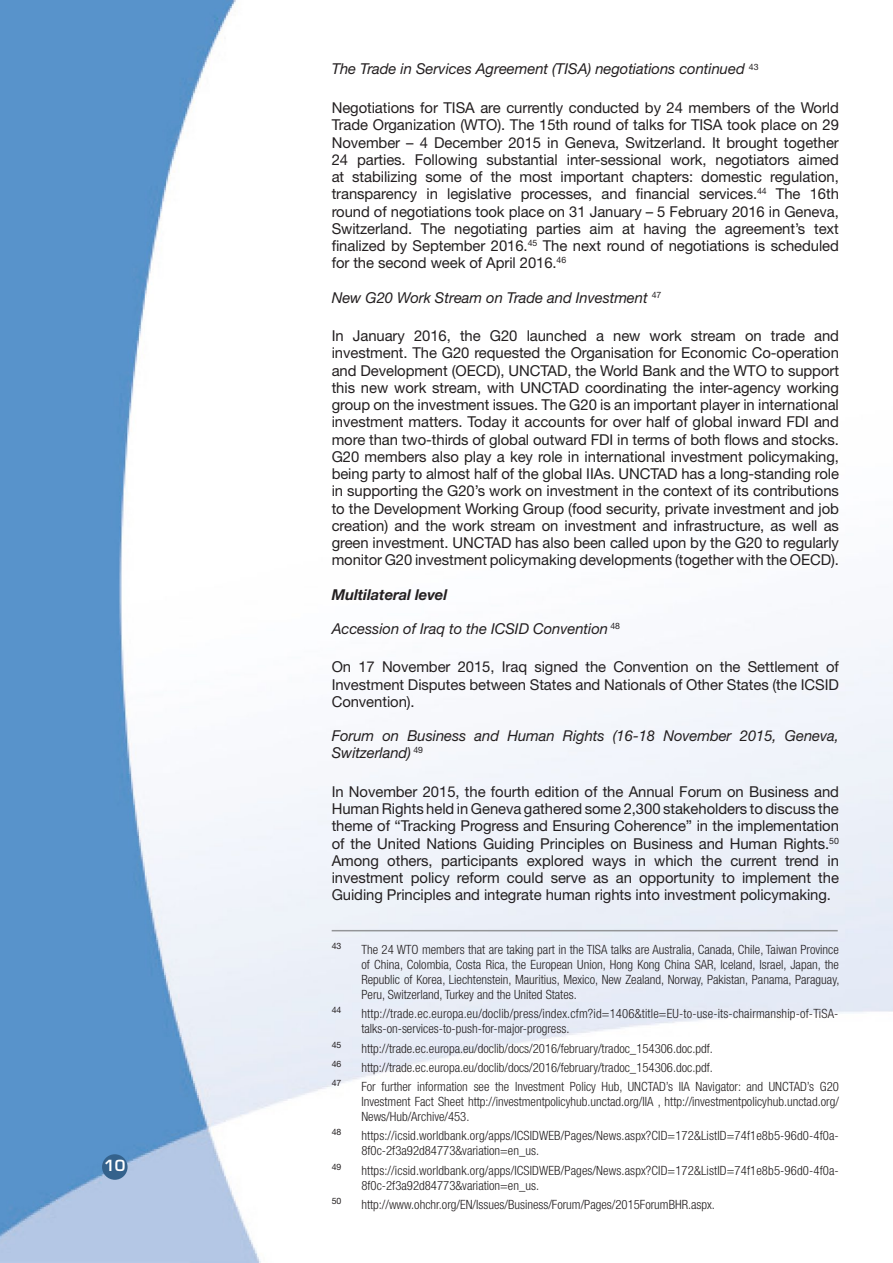
<style>
.page{position:relative;width:893px;height:1263px;background:#fff}
.page>*{position:absolute;margin:0;border:0;box-sizing:border-box;transform-origin:0 0}
.TXT_NORMAL{font:15px/17.2px "Helvetica Neue LT Std";letter-spacing:-.005em;color:#231f20;text-align:justify}
.italic_sub_title{font:italic 15px/17.2px "Helvetica Neue LT Std";letter-spacing:-.005em;color:#231f20}
.italic_bold_title{font:italic 700 15px "Helvetica Neue LT Std";letter-spacing:-.005em;color:#231f20}
.t1{font:600 15px "Eurostile LT Std";color:#fff}
.NOTE{font:300 condensed 12.75px/15px "Helvetica Neue LT Std";color:#231f20}
.NOTE-2{font:8.7px "Helvetica Neue LT Std";color:#231f20}
</style>
<div class="page">
<img style="left:0;top:0;width:893px;height:1263px">
<div style="left:102px;top:1154px;width:26px;height:26px;background:#34628c;border-radius:50%"></div>
<hr style="left:332px;top:930px;width:506px;height:1px;background:#939598">
<p class="t1" style="left:104px;top:1156px;width:23px">10</p>
<p class="italic_sub_title" style="left:332px;top:60px;width:428px">The Trade in Services Agreement (TISA) negotiations continued <sup>43</sup></p>
<p class="TXT_NORMAL" style="left:332px;top:99px;width:509px">Negotiations for TISA are currently conducted by 24 members of the World Trade Organization (WTO). The 15th round of talks for TISA took place on 29<br>November – 4 December 2015 in Geneva, Switzerland. It brought together 24 parties. Following substantial inter-sessional work, negotiators aimed at stabilizing some of the most important chapters: domestic regulation, transparency in legislative processes, and financial services.<sup>44</sup> The 16th round of negotiations took place on 31 January – 5 February 2016 in Geneva, Switzerland. The negotiating parties aim at having the agreement’s text finalized by September 2016.<sup>45</sup> The next round of negotiations is scheduled for the second week of April 2016.<sup>46</sup></p>
<p class="italic_sub_title" style="left:332px;top:288px;width:331px">New G20 Work Stream on Trade and Investment <sup>47</sup></p>
<p class="TXT_NORMAL" style="left:332px;top:327px;width:509px">In January 2016, the G20 launched a new work stream on trade and investment. The G20 requested the Organisation for Economic Co-operation and Development (OECD), UNCTAD, the World Bank and the WTO to support this new work stream, with UNCTAD coordinating the inter-agency working group on the investment issues. The G20 is an important player in international investment matters. Today it accounts for over half of global inward FDI and more than two-thirds of global outward FDI in terms of both flows and stocks.<br>G20 members also play a key role in international investment policymaking, being party to almost half of the global IIAs. UNCTAD has a long-standing role in supporting the G20’s work on investment in the context of its contributions to the Development Working Group (food security, private investment and job creation) and the work stream on investment and infrastructure, as well as green investment. UNCTAD has also been called upon by the G20 to regularly monitor G20 investment policymaking developments (together with the OECD).</p>
<p class="italic_bold_title" style="left:332px;top:585px;width:117px">Multilateral level</p>
<p class="italic_sub_title" style="left:332px;top:620px;width:290px">Accession of Iraq to the ICSID Convention <sup>48</sup></p>
<p class="TXT_NORMAL" style="left:332px;top:658px;width:509px">On 17 November 2015, Iraq signed the Convention on the Settlement of Investment Disputes between States and Nationals of Other States (the ICSID Convention).</p>
<p class="italic_sub_title" style="left:332px;top:727px;width:509px">Forum on Business and Human Rights (16-18 November 2015, Geneva,<br>Switzerland) <sup>49</sup></p>
<p class="TXT_NORMAL" style="left:332px;top:783px;width:509px">In November 2015, the fourth edition of the Annual Forum on Business and Human Rights held in Geneva gathered some 2,300 stakeholders to discuss the theme of “Tracking Progress and Ensuring Coherence” in the implementation of the United Nations Guiding Principles on Business and Human Rights.<sup>50<br></sup>Among others, participants explored ways in which the current trend in investment policy reform could serve as an opportunity to implement the Guiding Principles and integrate human rights into investment policymaking.</p>
<p class="NOTE-2" style="left:332px;top:941px;width:11px">43</p>
<p class="NOTE" style="left:361px;top:942px;width:479px;text-align:justify">The 24 WTO members that are taking part in the TISA talks are Australia, Canada, Chile, Taiwan Province of China, Colombia, Costa Rica, the European Union, Hong Kong China SAR, Iceland, Israel, Japan, the Republic of Korea, Liechtenstein, Mauritius, Mexico, New Zealand, Norway, Pakistan, Panama, Paraguay, Peru, Switzerland, Turkey and the United States.</p>
<p class="NOTE-2" style="left:332px;top:1005px;width:11px">44</p>
<p class="NOTE" style="left:361px;top:1006px;width:479px">http://trade.ec.europa.eu/doclib/press/index.cfm?id=1406&amp;title=EU-to-use-its-chairmanship-of-TiSA&shy;talks-on-services-to-push-for-major-progress.</p>
<p class="NOTE-2" style="left:332px;top:1039px;width:11px">45</p>
<p class="NOTE" style="left:361px;top:1040px;width:353px">http://trade.ec.europa.eu/doclib/docs/2016/february/tradoc_154306.doc.pdf.</p>
<p class="NOTE-2" style="left:332px;top:1059px;width:11px">46</p>
<p class="NOTE" style="left:361px;top:1060px;width:353px">http://trade.ec.europa.eu/doclib/docs/2016/february/tradoc_154306.doc.pdf.</p>
<p class="NOTE-2" style="left:332px;top:1078px;width:11px">47</p>
<p class="NOTE" style="left:361px;top:1079px;width:479px;text-align:justify">For further information see the Investment Policy Hub, UNCTAD’s IIA Navigator: and UNCTAD’s G20<br>Investment Fact Sheet http://investmentpolicyhub.unctad.org/IIA , http://investmentpolicyhub.unctad.org/ News/Hub/Archive/453.</p>
<p class="NOTE-2" style="left:332px;top:1127px;width:11px">48</p>
<p class="NOTE" style="left:361px;top:1128px;width:479px">https://icsid.worldbank.org/apps/ICSIDWEB/Pages/News.aspx?CID=172&amp;ListID=74f1e8b5-96d0-4f0a-<br>8f0c-2f3a92d84773&amp;variation=en_us.</p>
<p class="NOTE-2" style="left:332px;top:1161px;width:11px">49</p>
<p class="NOTE" style="left:361px;top:1162px;width:479px">https://icsid.worldbank.org/apps/ICSIDWEB/Pages/News.aspx?CID=172&amp;ListID=74f1e8b5-96d0-4f0a-<br>8f0c-2f3a92d84773&amp;variation=en_us.</p>
<p class="NOTE-2" style="left:332px;top:1196px;width:11px">50</p>
<p class="NOTE" style="left:361px;top:1197px;width:355px">http://www.ohchr.org/EN/Issues/Business/Forum/Pages/2015ForumBHR.aspx.</p>
</div>
